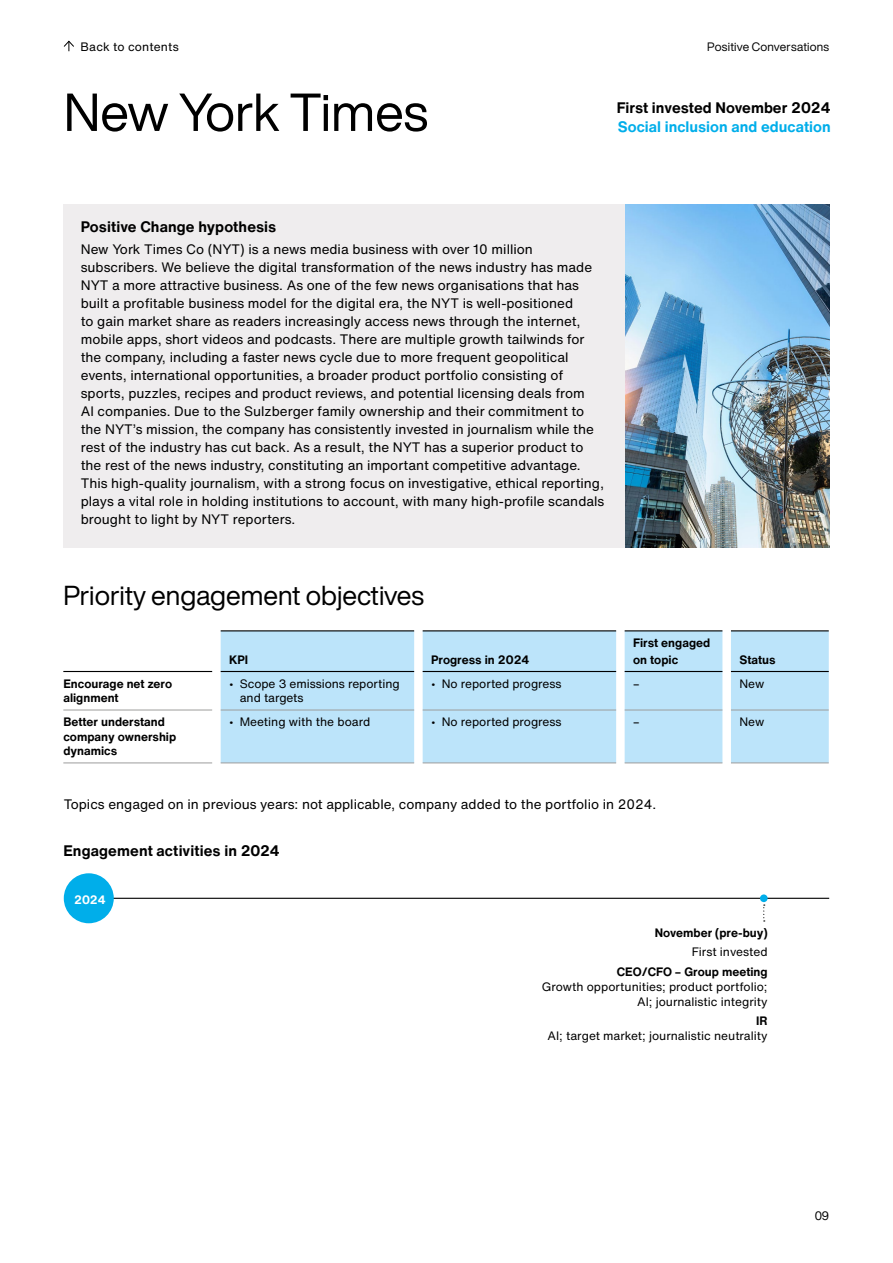
<style>
.page{position:relative;width:893px;height:1263px;background:#fff}
.page>*{position:absolute;margin:0;border:0;box-sizing:border-box;transform-origin:0 0}
.t1{font:52.5px "Helvetica Now Display";letter-spacing:-.005em;color:#000}
.t2{font:27px "Helvetica Now Display";color:#000}
.t3{font:700 15px "Helvetica Now Text";color:#000}
.t4{font:700 15px "Helvetica Now Text";color:#00aeea}
.t5{font:13.5px/18px "Helvetica Now Text";color:#000}
.t6{font:12px/15px "Helvetica Now Text";color:#000;text-align:right}
.t7{font:700 12px/14.4px "Helvetica Now Text";color:#000}
.t8{font:12px "Helvetica Now Display";letter-spacing:.015em;color:#000}
.t9{font:700 12px "Helvetica Now Text";color:#fff}
</style>
<div class="page">
<svg style="left:63px;top:40px;width:11px;height:11px"></svg>
<div style="left:64px;top:204px;width:561px;height:343px;background:#efedee"></div>
<img style="left:625px;top:204px;width:205px;height:343px">
<hr style="left:107px;top:898px;width:722px;height:1px;background:#000">
<div style="left:64px;top:873px;width:50px;height:50px;background:#00aeea;border-radius:50%"></div>
<svg style="left:763px;top:904px;width:2px;height:17px"></svg>
<div style="left:760px;top:894px;width:8px;height:8px;background:#00aeea;border-radius:50%"></div>
<svg style="left:221px;top:631px;width:202px;height:132px;fill:#bce4fa"></svg>
<svg style="left:423px;top:631px;width:406px;height:132px;fill:#bce4fa"></svg>
<hr style="left:63px;top:710px;width:149px;height:1px;background:#9d9d9c">
<hr style="left:63px;top:762px;width:149px;height:1px;background:#9d9d9c">
<hr style="left:221px;top:710px;width:193px;height:1px;background:#9d9d9c">
<hr style="left:423px;top:710px;width:193px;height:1px;background:#9d9d9c">
<hr style="left:625px;top:710px;width:97px;height:1px;background:#9d9d9c">
<hr style="left:731px;top:710px;width:98px;height:1px;background:#9d9d9c">
<hr style="left:221px;top:762px;width:193px;height:1px;background:#9d9d9c">
<hr style="left:423px;top:762px;width:193px;height:1px;background:#9d9d9c">
<hr style="left:625px;top:762px;width:97px;height:1px;background:#9d9d9c">
<hr style="left:731px;top:762px;width:98px;height:1px;background:#9d9d9c">
<hr style="left:63px;top:671px;width:149px;height:1px;background:#000">
<hr style="left:221px;top:630px;width:193px;height:1px;background:#000">
<hr style="left:423px;top:630px;width:193px;height:1px;background:#000">
<hr style="left:625px;top:630px;width:97px;height:1px;background:#000">
<hr style="left:731px;top:630px;width:98px;height:1px;background:#000">
<hr style="left:221px;top:671px;width:193px;height:1px;background:#000">
<hr style="left:423px;top:671px;width:193px;height:1px;background:#000">
<hr style="left:625px;top:671px;width:97px;height:1px;background:#000">
<hr style="left:731px;top:671px;width:98px;height:1px;background:#000">
<p class="t6" style="left:80px;top:40px;width:100px">Back to contents</p>
<p class="t8" style="left:707px;top:39px;width:123px">Positive Conversations</p>
<h1 class="t1" style="left:64px;top:77px;width:366px">New York Times</h1>
<p class="t3" style="left:617px;top:97px;width:215px">First invested November 2024</p>
<p class="t4" style="left:618px;top:117px;width:214px">Social inclusion and education</p>
<p class="t3" style="left:81px;top:216px;width:197px">Positive Change hypothesis</p>
<p class="t5" style="left:81px;top:240px;width:525px">New York Times Co (NYT) is a news media business with over 10 million subscribers. We believe the digital transformation of the news industry has made NYT a more attractive business. As one of the few news organisations that has built a profitable business model for the digital era, the NYT is well-positioned<br>to gain market share as readers increasingly access news through the internet, mobile apps, short videos and podcasts. There are multiple growth tailwinds for the company, including a faster news cycle due to more frequent geopolitical events, international opportunities, a broader product portfolio consisting of sports, puzzles, recipes and product reviews, and potential licensing deals from<br>AI companies. Due to the Sulzberger family ownership and their commitment to the NYT’s mission, the company has consistently invested in journalism while the rest of the industry has cut back. As a result, the NYT has a superior product to the rest of the news industry, constituting an important competitive advantage.<br>This high-quality journalism, with a strong focus on investigative, ethical reporting, plays a vital role in holding institutions to account, with many high-profile scandals brought to light by NYT reporters.</p>
<h2 class="t2" style="left:63px;top:577px;width:362px">Priority engagement objectives</h2>
<p class="t7" style="left:229px;top:652px;width:20px">KPI</p>
<p class="t7" style="left:431px;top:652px;width:100px">Progress in 2024</p>
<p class="t7" style="left:633px;top:635px;width:79px;line-height:16.5px">First engaged on topic</p>
<p class="t7" style="left:739px;top:652px;width:38px">Status</p>
<p class="t7" style="left:63px;top:677px;width:110px">Encourage net zero alignment</p>
<p class="t6" style="left:240px;top:676px;width:161px;line-height:14.4px;text-align:left;text-indent:-11px">ș Scope 3 emissions reporting and targets</p>
<p class="t6" style="left:431px;top:676px;width:132px">ș No reported progress</p>
<p class="t6" style="left:633px;top:676px;width:8px">–</p>
<p class="t6" style="left:739px;top:676px;width:26px">New</p>
<p class="t7" style="left:63px;top:715px;width:114px">Better understand company ownership dynamics</p>
<p class="t6" style="left:229px;top:715px;width:143px">ș Meeting with the board</p>
<p class="t6" style="left:431px;top:715px;width:132px">ș No reported progress</p>
<p class="t6" style="left:633px;top:715px;width:8px">–</p>
<p class="t6" style="left:739px;top:715px;width:26px">New</p>
<p class="t5" style="left:64px;top:795px;width:594px">Topics engaged on in previous years: not applicable, company added to the portfolio in 2024.</p>
<p class="t3" style="left:63px;top:841px;width:218px">Engagement activities in 2024</p>
<p class="t9" style="left:74px;top:891px;width:33px">2024</p>
<p class="t7" style="left:655px;top:926px;width:114px">November (pre-buy)</p>
<p class="t6" style="left:692px;top:945px;width:77px">First invested</p>
<p class="t7" style="left:617px;top:964px;width:152px">CEO/CFO – Group meeting</p>
<p class="t6" style="left:542px;top:979px;width:227px">Growth opportunities; product portfolio;<br>AI; journalistic integrity</p>
<p class="t7" style="left:756px;top:1013px;width:13px">IR</p>
<p class="t6" style="left:548px;top:1028px;width:222px">AI; target market; journalistic neutrality</p>
<p class="t8" style="left:815px;top:1208px;width:16px">09</p>
</div>
